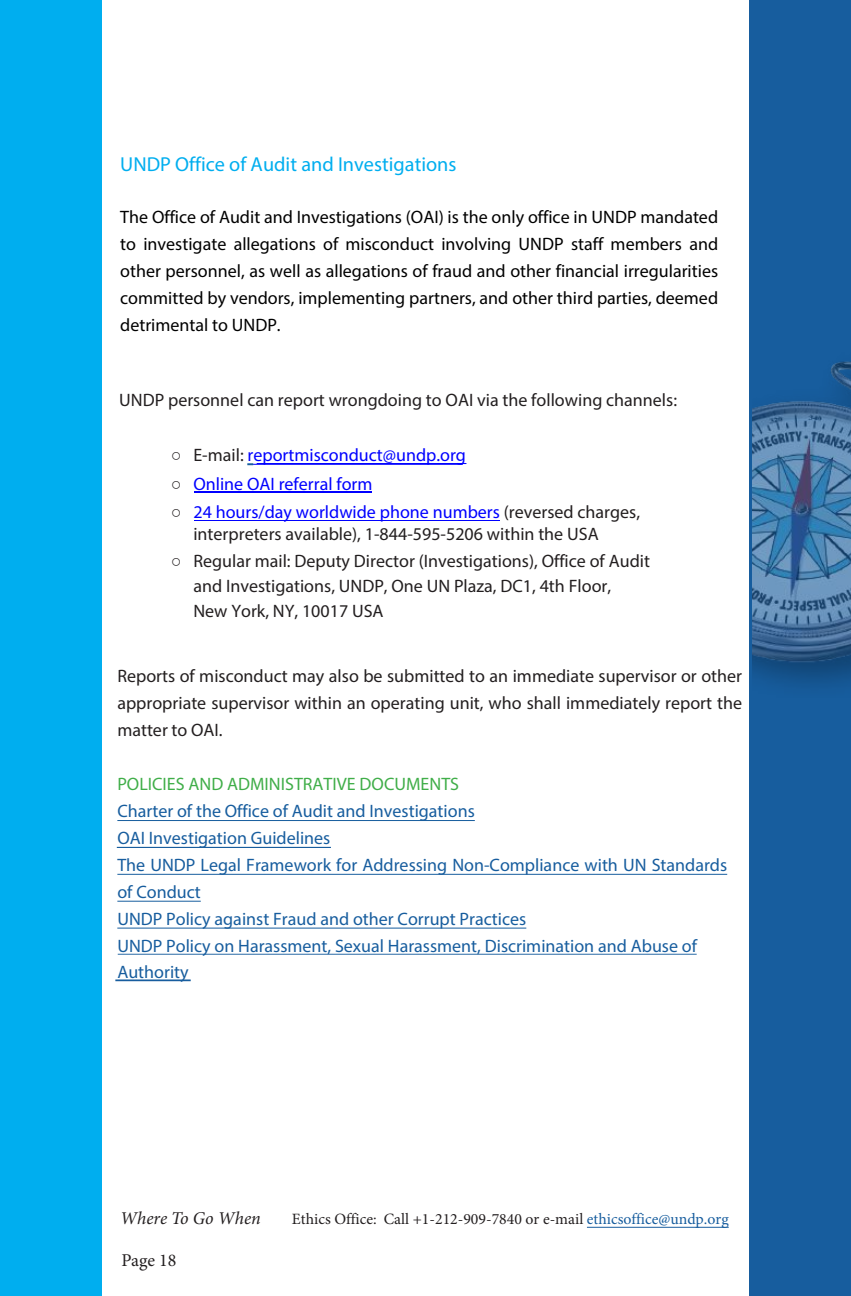
<style>
.page{position:relative;width:851px;height:1296px;background:#fff}
.page>*{position:absolute;margin:0;border:0;box-sizing:border-box;transform-origin:0 0}
.t1{font:20.25px "Myriad Pro";color:#00aeef}
.t2{font:18px/25.2px "Myriad Pro";color:#231f20}
.t3{font:18px/27px "Myriad Pro";color:#000;text-align:justify}
.t4{font:18px/26.8px "Myriad Pro";color:#175d9e}
.t5{font:18px "Myriad Pro";color:#00f}
.t6{font:18px "Myriad Pro";color:#40ae49}
.t7{font:italic 18px "Minion Pro";color:#231f20}
.t8{font:18px "Minion Pro";letter-spacing:-.005em;color:#231f20}
.t9{font:15.75px "Minion Pro";color:#231f20}
.s1{font-family:"Bookman Old Style";color:#231f20}
.s2{color:#231f20}
.s3{font-family:"Bookman Old Style"}
.s4{color:#00f}
.s5{color:#175d9e}
</style>
<div class="page">
<div style="left:0;top:0;width:101px;height:1296px;background:#00aeef"></div>
<div style="left:749px;top:0;width:101px;height:1296px;background:#175d9e"></div>
<img style="left:752px;top:361px;width:98px;height:324px">
<hr style="left:194px;top:520px;width:305px;height:1px;background:#00f">
<hr style="left:194px;top:492px;width:178px;height:1px;background:#00f">
<hr style="left:194px;top:491px;width:178px;height:1px;background:#00f">
<hr style="left:257px;top:463px;width:209px;height:1px;background:#00f">
<hr style="left:253px;top:464px;width:210px;height:1px;background:#00f">
<hr style="left:117px;top:820px;width:358px;height:1px;background:#175d9e">
<hr style="left:117px;top:847px;width:214px;height:1px;background:#175d9e">
<hr style="left:117px;top:874px;width:610px;height:1px;background:#175d9e">
<hr style="left:117px;top:901px;width:84px;height:1px;background:#175d9e">
<hr style="left:117px;top:928px;width:409px;height:1px;background:#175d9e">
<hr style="left:118px;top:954px;width:578px;height:1px;background:#175d9e">
<hr style="left:115px;top:980px;width:76px;height:1px;background:#175d9e">
<hr style="left:587px;top:1227px;width:141px;height:1px;background:#175d9e">
<p class="t1" style="left:120px;top:151px;width:338px">UNDP Office of Audit and Investigations</p>
<p class="t3" style="left:120px;top:203px;width:599px">The Office of Audit and Investigations (OAI) is the only office in UNDP mandated to investigate allegations of misconduct involving UNDP staff members and other personnel, as well as allegations of fraud and other financial irregularities committed by vendors, implementing partners, and other third parties, deemed detrimental to UNDP.</p>
<p class="t2" style="left:119px;top:387px;width:559px">UNDP personnel can report wrongdoing to OAI via the following channels:</p>
<p class="t5" style="left:171px;top:444px;width:296px"><span class="s1">○</span> <span class="s2">E-mail:</span> reportmisconduct@undp.org</p>
<p class="t5" style="left:171px;top:473px;width:203px"><span class="s1">○</span> Online OAI referral form</p>
<p class="t2" style="left:193px;top:501px;width:448px;line-height:21.6px;text-indent:-22px"><span class="s3">○</span> <span class="s4">24 hours/day worldwide phone numbers</span> (reversed charges, interpreters available), 1-844-595-5206 within the USA</p>
<p class="t2" style="left:193px;top:548px;width:458px;text-indent:-22px"><span class="s3">○</span> Regular mail: Deputy Director (Investigations), Office of Audit and Investigations, UNDP, One UN Plaza, DC1, 4th Floor,<br>New York, NY, 10017 USA</p>
<p class="t2" style="left:117px;top:662px;width:626px;line-height:27px;text-align:justify">Reports of misconduct may also be submitted to an immediate supervisor or other appropriate supervisor within an operating unit, who shall immediately report the matter to OAI.</p>
<p class="t6" style="left:117px;top:773px;width:343px">POLICIES AND ADMINISTRATIVE DOCUMENTS</p>
<p class="t4" style="left:117px;top:797px;width:611px">Charter of the Office of Audit and Investigations<br>OAI Investigation Guidelines<br>The UNDP Legal Framework for Addressing Non-Compliance with UN Standards of Conduct<br>UNDP Policy against Fraud and other Corrupt Practices<br>UNDP Policy on Harassment, Sexual Harassment, Discrimination and Abuse of Authority</p>
<p class="t7" style="left:120px;top:1206px;width:142px">Where To Go When</p>
<p class="t9" style="left:292px;top:1209px;width:438px">Ethics Office: Call +1-212-909-7840 or e-mail <span class="s5">ethicsoffice@undp.org</span></p>
<p class="t8" style="left:122px;top:1248px;width:56px">Page 18</p>
</div>
